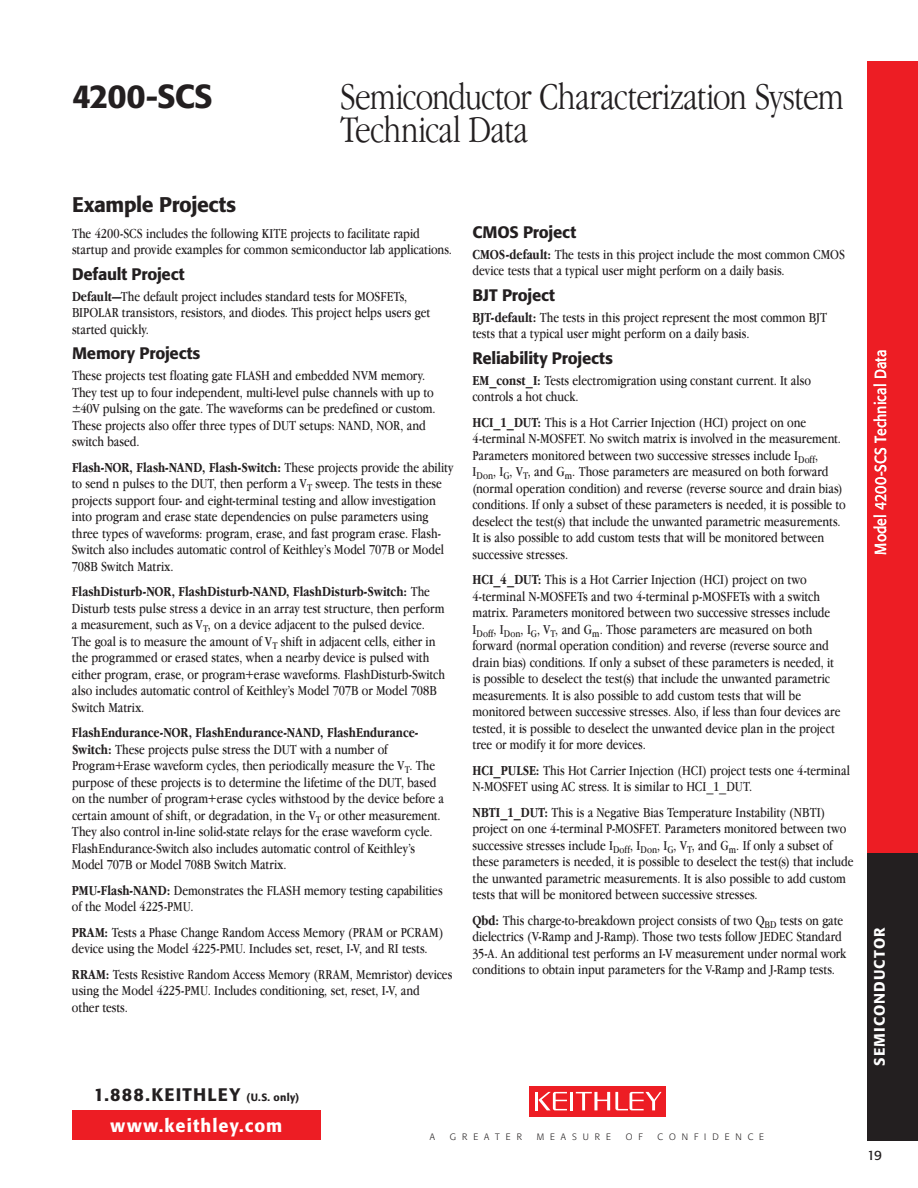
<style>
.page{position:relative;width:918px;height:1188px;background:#fff}
.page>*{position:absolute;margin:0;border:0;box-sizing:border-box;transform-origin:0 0}
.t1{font:300 condensed 39px/33px "Garamond IT Cby BT";letter-spacing:-.025em;color:#231f20}
.t2{font:500 33px "Formata";letter-spacing:-.03em;color:#231f20}
.t3{font:500 21px "Formata";letter-spacing:-.015em;color:#231f20}
.t4{font:500 18px "Formata";letter-spacing:.065em;color:#231f20}
.t5{font:500 18px "Formata";letter-spacing:.06em;color:#fff}
.t6{font:500 16.5px "Formata";letter-spacing:-.01em;color:#231f20}
.t7{font:15.75px "Formata";letter-spacing:.005em;color:#fff;scale:.9 1}
.t8{font:500 15px "Formata";letter-spacing:.07em;color:#fff}
.t9{font:condensed 14.25px/16.5px "Garamond IT Cby BT";color:#231f20}
.t10{font:700 condensed 14.25px "Garamond IT Cby BT";color:#231f20}
.t11{font:13.5px "Formata";color:#231f20}
.t12{font:300 9.15px "Formata";letter-spacing:.65em;color:#231f20}
.s1{font-weight:700}
.s2{font-size:10.5px}
</style>
<div class="page">
<div style="left:72px;top:1110px;width:249px;height:30px;background:#ed1d24"></div>
<div style="left:867px;top:61px;width:51px;height:792px;background:#ed1d24"></div>
<div style="left:867px;top:853px;width:51px;height:288px;background:#231f20"></div>
<div style="left:529px;top:1086px;width:137px;height:30px;background:#ed1d24"></div>
<hr style="left:570px;top:1092px;width:3px;height:18px;background:#fff">
<hr style="left:535px;top:1092px;width:3px;height:18px;background:#fff">
<svg style="left:538px;top:1092px;width:29px;height:18px"></svg>
<svg style="left:576px;top:1092px;width:86px;height:18px"></svg>
<h2 class="t2" style="left:72px;top:76px;width:142px">4200-SCS</h2>
<h1 class="t1" style="left:340px;top:80px;width:505px">Semiconductor Characterization System<br>Technical Data</h1>
<h3 class="t3" style="left:72px;top:192px;width:166px">Example Projects</h3>
<p class="t9" style="left:72px;top:225px;width:382px">The 4200-SCS includes the following KITE projects to facilitate rapid startup and provide examples for common semiconductor lab applications.</p>
<p class="t6" style="left:72px;top:264px;width:114px">Default Project</p>
<p class="t9" style="left:72px;top:288px;width:360px"><span class="s1">Default—</span>The default project includes standard tests for MOSFETs,<br>BIPOLAR transistors, resistors, and diodes. This project helps users get started quickly.</p>
<p class="t6" style="left:72px;top:343px;width:130px">Memory Projects</p>
<p class="t9" style="left:72px;top:368px;width:365px">These projects test floating gate FLASH and embedded NVM memory.<br>They test up to four independent, multi-level pulse channels with up to ±40V pulsing on the gate. The waveforms can be predefined or custom.<br>These projects also offer three types of DUT setups: NAND, NOR, and switch based.</p>
<p class="t9" style="left:72px;top:459px;width:383px"><span class="s1">Flash-NOR, Flash-NAND, Flash-Switch:</span> These projects provide the ability to send n pulses to the DUT, then perform a V<sub>T</sub> sweep. The tests in these projects support four- and eight-terminal testing and allow investigation into program and erase state dependencies on pulse parameters using three types of waveforms: program, erase, and fast program erase. Flash-Switch also includes automatic control of Keithley’s Model 707B or Model 708B Switch Matrix.</p>
<p class="t9" style="left:72px;top:584px;width:375px"><span class="s1">FlashDisturb-NOR, FlashDisturb-NAND, FlashDisturb-Switch:</span> The Disturb tests pulse stress a device in an array test structure, then perform a measurement, such as V<sub>T</sub>, on a device adjacent to the pulsed device.<br>The goal is to measure the amount of V<sub>T</sub> shift in adjacent cells, either in the programmed or erased states, when a nearby device is pulsed with either program, erase, or program+erase waveforms. FlashDisturb-Switch also includes automatic control of Keithley’s Model 707B or Model 708B Switch Matrix.</p>
<p class="t9" style="left:72px;top:725px;width:374px"><span class="s1">FlashEndurance-NOR, FlashEndurance-NAND, FlashEndurance-Switch:</span> These projects pulse stress the DUT with a number of Program+Erase waveform cycles, then periodically measure the V<sub>T</sub>. The purpose of these projects is to determine the lifetime of the DUT, based on the number of program+erase cycles withstood by the device before a certain amount of shift, or degradation, in the V<sub>T</sub> or other measurement.<br>They also control in-line solid-state relays for the erase waveform cycle.<br>FlashEndurance-Switch also includes automatic control of Keithley’s Model 707B or Model 708B Switch Matrix.</p>
<p class="t9" style="left:72px;top:882px;width:372px"><span class="s1">PMU-Flash-NAND:</span> Demonstrates the FLASH memory testing capabilities of the Model 4225-PMU.</p>
<p class="t10" style="left:72px;top:924px;width:10px">PRAM</p>
<p class="t9" style="left:72px;top:924px;width:373px;text-indent:33px"><span class="s1">:</span> Tests a Phase Change Random Access Memory (PRAM or PCRAM) device using the Model 4225-PMU. Includes set, reset, I-V, and RI tests.</p>
<p class="t10" style="left:72px;top:966px;width:10px">RRAM</p>
<p class="t9" style="left:72px;top:966px;width:382px;text-indent:34px"><span class="s1">:</span> Tests Resistive Random Access Memory (RRAM, Memristor) devices using the Model 4225-PMU. Includes conditioning, set, reset, I-V, and<br>other tests.</p>
<p class="t6" style="left:472px;top:222px;width:13px">CMO</p>
<p class="t6" style="left:509px;top:222px;width:68px">S Project</p>
<p class="t9" style="left:472px;top:246px;width:374px"><span class="s1">CMOS -default:</span> The tests in this project include the most common CMOS device tests that a typical user might perform on a daily basis.</p>
<p class="t6" style="left:472px;top:285px;width:84px">BJT Project</p>
<p class="t9" style="left:472px;top:309px;width:356px"><span class="s1">BJT-default:</span> The tests in this project represent the most common BJT tests that a typical user might perform on a daily basis.</p>
<p class="t6" style="left:472px;top:348px;width:142px">Reliability Projects</p>
<p class="t9" style="left:472px;top:372px;width:340px"><span class="s1">EM_const_I:</span> Tests electromigration using constant current. It also controls a hot chuck.</p>
<p class="t9" style="left:472px;top:414px;width:375px"><span class="s1">HCI_1_DUT:</span> This is a Hot Carrier Injection (HCI) project on one 4-terminal N-MOSFET. No switch matrix is involved in the measurement.<br>Parameters monitored between two successive stresses include I<sub>Doff</sub>,<br>I<sub>Don</sub>, I<sub>G</sub>, V<sub>T</sub>, and G<sub>m</sub>. Those parameters are measured on both forward (normal operation condition) and reverse (reverse source and drain bias) conditions. If only a subset of these parameters is needed, it is possible to deselect the test(s) that include the unwanted parametric measurements.<br>It is also possible to add custom tests that will be monitored between successive stresses.</p>
<p class="t9" style="left:472px;top:572px;width:369px"><span class="s1">HCI_4_DUT:</span> This is a Hot Carrier Injection (HCI) project on two 4-terminal N-MOSFETs and two 4-terminal p-MOSFETs with a switch matrix. Parameters monitored between two successive stresses include I<sub>Doff</sub>, I<sub>Don</sub>, I<sub>G</sub>, V<sub>T</sub>, and G<sub>m</sub>. Those parameters are measured on both forward (normal operation condition) and reverse (reverse source and drain bias) conditions. If only a subset of these parameters is needed, it is possible to deselect the test(s) that include the unwanted parametric measurements. It is also possible to add custom tests that will be monitored between successive stresses. Also, if less than four devices are tested, it is possible to deselect the unwanted device plan in the project tree or modify it for more devices.</p>
<p class="t10" style="left:472px;top:762px;width:37px">HCI_PULSE</p>
<p class="t9" style="left:472px;top:762px;width:379px;text-indent:63px"><span class="s1">:</span> This Hot Carrier Injection (HCI) project tests one 4-terminal<br>N-MOSFET using AC stress. It is similar to HCI_1_DUT.</p>
<p class="t10" style="left:472px;top:804px;width:8px">NBTI</p>
<p class="t9" style="left:472px;top:804px;width:383px;text-indent:28px"><span class="s1">_1_DUT:</span> This is a Negative Bias Temperature Instability (NBTI) project on one 4-terminal P-MOSFET. Parameters monitored between two successive stresses include I<sub>Doff</sub>, I<sub>Don</sub>, I<sub>G</sub>, V<sub>T</sub>, and G<sub>m</sub>. If only a subset of these parameters is needed, it is possible to deselect the test(s) that include the unwanted parametric measurements. It is also possible to add custom tests that will be monitored between successive stresses.</p>
<p class="t9" style="left:472px;top:912px;width:375px"><span class="s1">Qbd:</span> This charge-to-breakdown project consists of two Q<sub>BD</sub> tests on gate dielectrics (V-Ramp and J-Ramp). Those two tests follow JEDEC Standard 35-A. An additional test performs an I-V measurement under normal work conditions to obtain input parameters for the V-Ramp and J-Ramp tests.</p>
<p class="t4" style="left:94px;top:1084px;width:207px">1.888.KEITHLEY <span class="s2">(U.S. only)</span></p>
<p class="t5" style="left:111px;top:1115px;width:173px">www.keithley.com</p>
<p class="t12" style="left:430px;top:1131px;width:7px">A</p>
<p class="t12" style="left:450px;top:1131px;width:73px">GREATER</p>
<p class="t12" style="left:537px;top:1131px;width:76px">MEASURE</p>
<p class="t12" style="left:626px;top:1131px;width:18px">O F</p>
<p class="t12" style="left:658px;top:1131px;width:108px">CONFIDENCE</p>
<p class="t7" style="left:871px;top:555px;width:229px;rotate:-90deg">Model 4200-SCS Technical Data</p>
<p class="t8" style="left:870px;top:1066px;width:140px;rotate:-90deg">Semiconductor</p>
<p class="t11" style="left:867px;top:1148px;width:17px">19</p>
</div>
